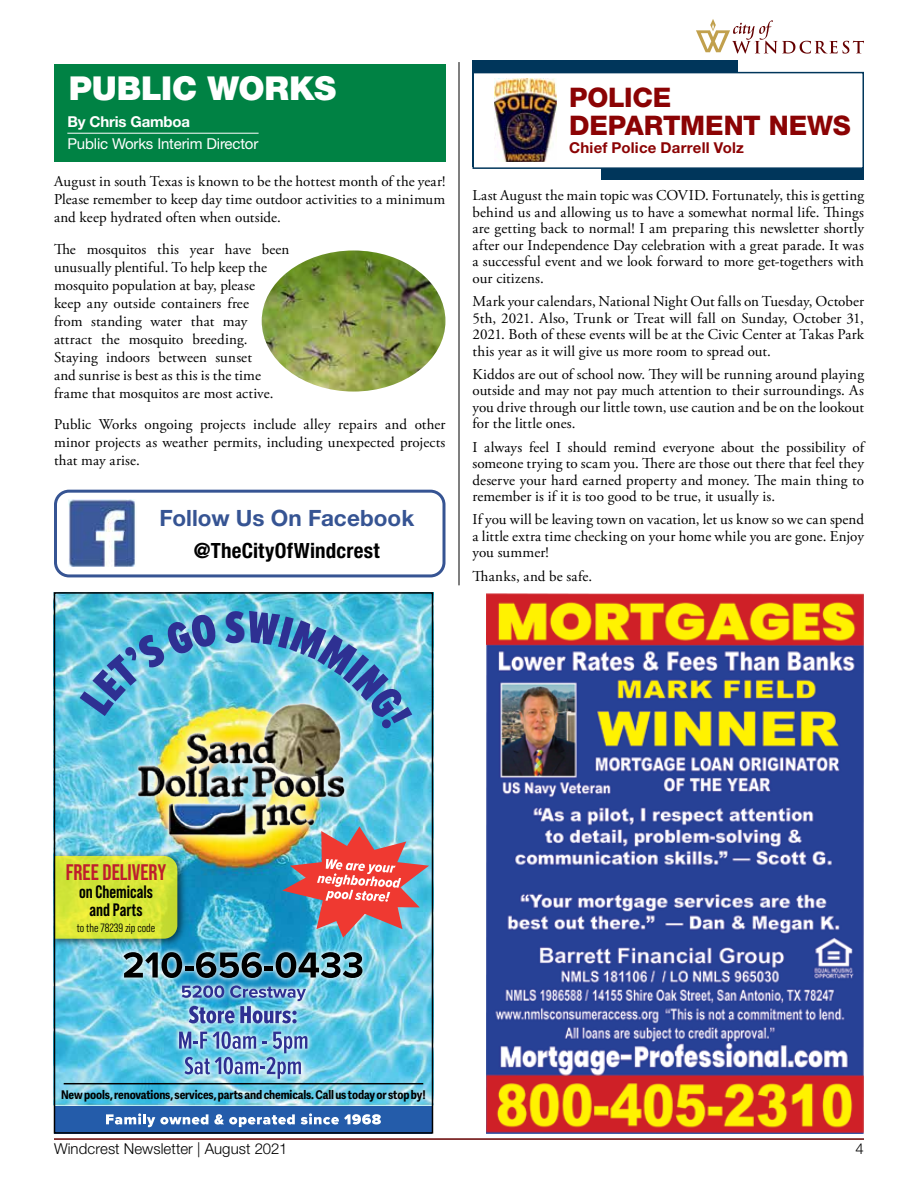
<style>
.page{position:relative;width:918px;height:1188px;background:#fff}
.page>*{position:absolute;margin:0;border:0;box-sizing:border-box;transform-origin:0 0}
.t1{font:900 33px "Helvetica Neue LT Std";letter-spacing:-.005em;color:#fff}
.t2{font:800 27px/28.5px "Helvetica Neue LT Std";letter-spacing:-.005em;color:#8b0304}
.t3{font:700 22.5px "Helvetica Neue LT Std";color:#365493}
.t4{font:22.5px "Bebas Neue";color:#be1e2d}
.t5{font:700 condensed 21px "Helvetica Neue LT Std";letter-spacing:.01em;color:#000}
.t6{font:700 18px/18px "Bebas Neue Pro";color:#000;text-align:center}
.t7{font:15px/16.5px "Adobe Garamond Pro";letter-spacing:.005em;color:#000;text-align:justify}
.t8{font:300 15px "Helvetica Neue LT Std";letter-spacing:.005em;color:#000}
.t9{font:15px "Helvetica Neue LT Std";letter-spacing:-.01em;color:#fff}
.t10{font:700 15px "Helvetica Neue LT Std";letter-spacing:.015em;color:#8b0304}
.t11{font:700 15px "Helvetica Neue LT Std";letter-spacing:-.01em;color:#fff}
.t12{font:700 12px "Adelle Sans Cnd";letter-spacing:-.01em;color:#000}
.t13{font:12px "Bebas Neue Pro Middle";color:#000}
</style>
<div class="page">
<svg style="left:696px;top:19px;width:168px;height:35px"></svg>
<div style="left:472px;top:60px;width:266px;height:107px;background:#00365b"></div>
<div style="left:601px;top:158px;width:263px;height:22px;background:#00365b"></div>
<div style="left:472px;top:72px;width:392px;height:97px;background:#fff;border:2px solid #00365b"></div>
<img style="left:495px;top:79px;width:62px;height:83px">
<div style="left:54px;top:64px;width:391px;height:97px;background:#008244"></div>
<hr style="left:67px;top:133px;width:192px;height:1px;background:#fff">
<hr style="left:459px;top:62px;width:1px;height:523px;background:#000">
<img style="left:68px;top:500px;width:67px;height:67px">
<div style="left:54px;top:490px;width:392px;height:87px;border:3px solid #365493;border-radius:14px"></div>
<img style="left:262px;top:250px;width:183px;height:142px">
<img style="left:57px;top:595px;width:373px;height:511px">
<img style="left:116px;top:944px;width:254px;height:143px">
<img style="left:124px;top:952px;width:238px;height:26px">
<img style="left:182px;top:985px;width:124px;height:38px">
<svg style="left:179px;top:1031px;width:128px;height:48px;background:#7fafd6"></svg>
<div style="left:55px;top:1106px;width:377px;height:27px;background:#245caa"></div>
<img style="left:122px;top:689px;width:237px;height:161px">
<img style="left:132px;top:699px;width:222px;height:142px">
<hr style="left:64px;top:1083px;width:359px;height:1px;background:#000">
<svg style="left:106px;top:1113px;width:102px;height:14px"></svg>
<svg style="left:214px;top:1114px;width:81px;height:13px"></svg>
<svg style="left:301px;top:1113px;width:80px;height:12px"></svg>
<img style="left:282px;top:826px;width:147px;height:112px">
<img style="left:57px;top:848px;width:133px;height:104px">
<svg style="left:57px;top:856px;width:120px;height:83px;background:#d5e438"></svg>
<div style="left:54px;top:592px;width:379px;height:542px;border:2px solid #000"></div>
<img style="left:486px;top:594px;width:378px;height:540px">
<hr style="left:54px;top:1138px;width:810px;height:2px;background:#650000">
<svg style="left:80px;top:613px;width:138px;height:103px;background:#65c8df"></svg>
<img style="left:225px;top:611px;width:187px;height:119px">
<h1 class="t1" style="left:69px;top:69px;width:269px">PUBLIC WORKS</h1>
<p class="t11" style="left:67px;top:112px;width:124px">By Chris Gamboa</p>
<p class="t9" style="left:67px;top:134px;width:193px">Public Works Interim Director</p>
<p class="t7" style="left:54px;top:173px;width:393px;line-height:18px">August in south Texas is known to be the hottest month of the year!<br>Please remember to keep day time outdoor activities to a minimum and keep hydrated often when outside.</p>
<p class="t7" style="left:54px;top:241px;width:237px;line-height:18px;text-align:left">The mosquitos this year have been unusually plentiful. To help keep the mosquito population at bay, please<br>keep any outside containers free<br>from standing water that may<br>attract the mosquito breeding.<br>Staying indoors between sunset<br>and sunrise is best as this is the time frame that mosquitos are most active.</p>
<p class="t7" style="left:54px;top:416px;width:393px;line-height:18px">Public Works ongoing projects include alley repairs and other minor projects as weather permits, including unexpected projects that may arise.</p>
<h3 class="t3" style="left:159px;top:504px;width:256px">Follow Us On Facebook</h3>
<h3 class="t5" style="left:194px;top:538px;width:187px">@TheCityOfWindcrest</h3>
<h2 class="t2" style="left:569px;top:83px;width:283px">POLICE<br>DEPARTMENT NEWS</h2>
<p class="t10" style="left:569px;top:139px;width:176px">Chief Police Darrell Volz</p>
<p class="t7" style="left:472px;top:188px;width:393px">Last August the main topic was COVID. Fortunately, this is getting behind us and allowing us to have a somewhat normal life. Things are getting back to normal! I am preparing this newsletter shortly after our Independence Day celebration with a great parade. It was a successful event and we look forward to more get-togethers with our citizens.</p>
<p class="t7" style="left:472px;top:294px;width:393px">Mark your calendars, National Night Out falls on Tuesday, October 5th, 2021. Also, Trunk or Treat will fall on Sunday, October 31, 2021. Both of these events will be at the Civic Center at Takas Park this year as it will give us more room to spread out.</p>
<p class="t7" style="left:472px;top:366px;width:393px">Kiddos are out of school now. They will be running around playing outside and may not pay much attention to their surroundings. As you drive through our little town, use caution and be on the lookout for the little ones.</p>
<p class="t7" style="left:472px;top:439px;width:393px">I always feel I should remind everyone about the possibility of someone trying to scam you. There are those out there that feel they deserve your hard earned property and money. The main thing to remember is if it is too good to be true, it usually is.</p>
<p class="t7" style="left:472px;top:512px;width:393px">If you will be leaving town on vacation, let us know so we can spend a little extra time checking on your home while you are gone. Enjoy you summer!</p>
<p class="t7" style="left:472px;top:568px;width:121px">Thanks, and be safe.</p>
<h3 class="t4" style="left:66px;top:859px;width:102px">FREE DELIVERY</h3>
<p class="t6" style="left:79px;top:882px;width:75px">on Chemicals and Parts</p>
<p class="t13" style="left:77px;top:921px;width:80px">to the 78239 zip code</p>
<p class="t12" style="left:61px;top:1086px;width:366px">New pools, renovations, services, parts and chemicals. Call us today or stop by!</p>
<p class="t8" style="left:54px;top:1140px;width:235px">Windcrest Newsletter | August 2021</p>
<p class="t8" style="left:856px;top:1140px;width:10px">4</p>
</div>
